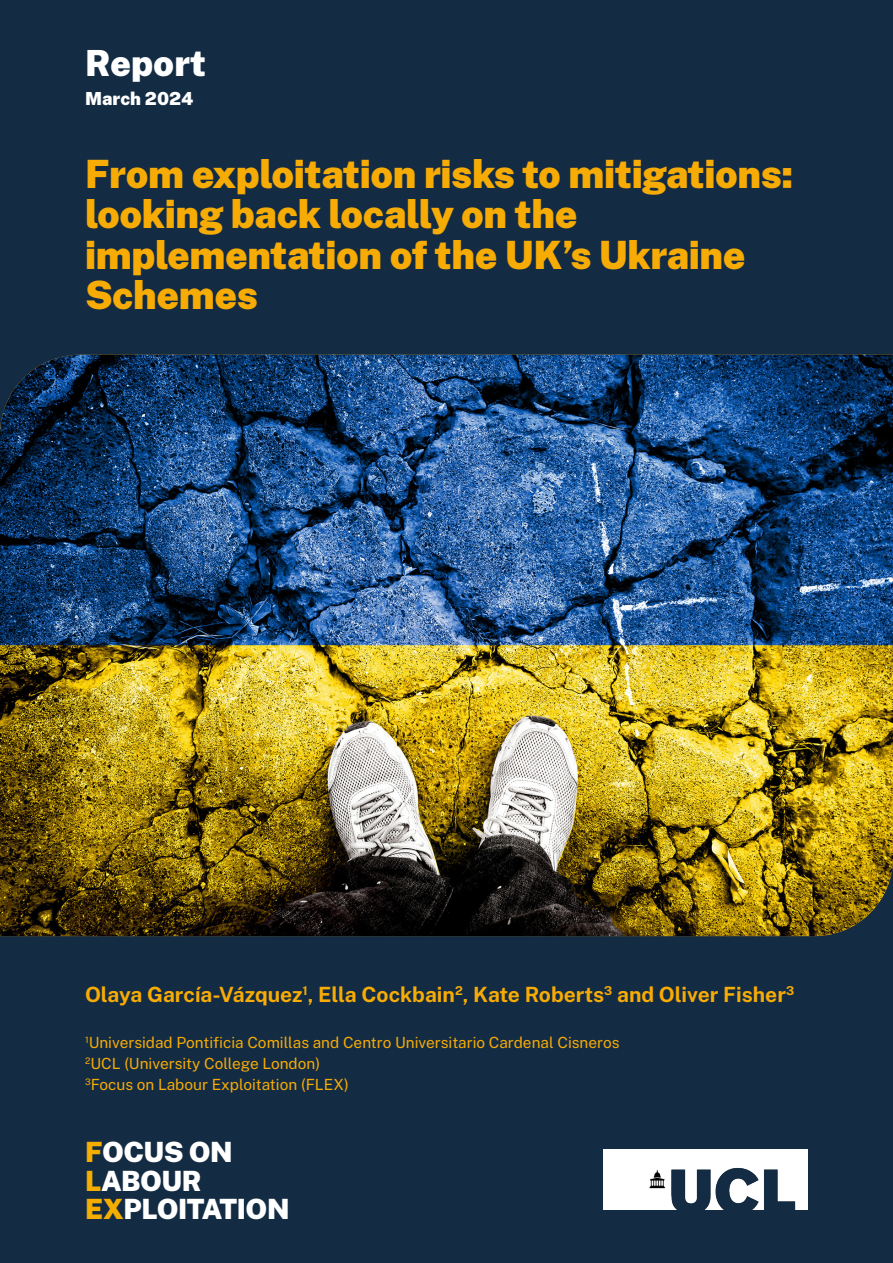
<style>
.page{position:relative;width:893px;height:1263px;background:#132c44}
.page>*{position:absolute;margin:0;border:0;box-sizing:border-box;transform-origin:0 0}
.t1{font:900 39px/40.5px "Public Sans";letter-spacing:-.01em;color:#f7ab05}
.TOC_level_2{font:900 36px "Public Sans";color:#fff}
.t2{font:900 27.9px/28.7px "Public Sans";letter-spacing:-.015em;color:#fff}
.Sub_heading{font:700 21px "Public Sans";color:#f7ab05}
.TOC_level_2-2{font:900 18px "Public Sans";color:#fff}
.Body{font:15.3px "Public Sans";color:#f7ab05}
.s1{color:#f5ad00}
</style>
<div class="page">
<img style="left:0;top:355px;width:893px;height:581px">
<img style="left:604px;top:1149px;width:204px;height:60px">
<p class="TOC_level_2" style="left:85px;top:39px;width:122px">Report</p>
<p class="TOC_level_2-2" style="left:85px;top:87px;width:110px">March 2024</p>
<p class="t1" style="left:85px;top:152px;width:710px">From exploitation risks to mitigations: looking back locally on the implementation of the UK’s Ukraine<br>Schemes</p>
<p class="Sub_heading" style="left:85px;top:980px;width:711px">Olaya García-Vázquez<sup>1</sup>, Ella Cockbain<sup>2</sup>, Kate Roberts<sup>3</sup> and Oliver Fisher<sup>3</sup></p>
<p class="Body" style="left:85px;top:1032px;width:536px"><sup>1</sup>Universidad Pontificia Comillas and Centro Universitario Cardenal Cisneros</p>
<p class="Body" style="left:85px;top:1053px;width:237px"><sup>2</sup>UCL (University College London)</p>
<p class="Body" style="left:85px;top:1074px;width:265px"><sup>3</sup>Focus on Labour Exploitation (FLEX)</p>
<p class="t2" style="left:85px;top:1137px;width:206px"><span class="s1">F</span>OCUS ON<br><span class="s1">L</span>ABOUR<br><span class="s1">EX</span>PLOITATION</p>
</div>
